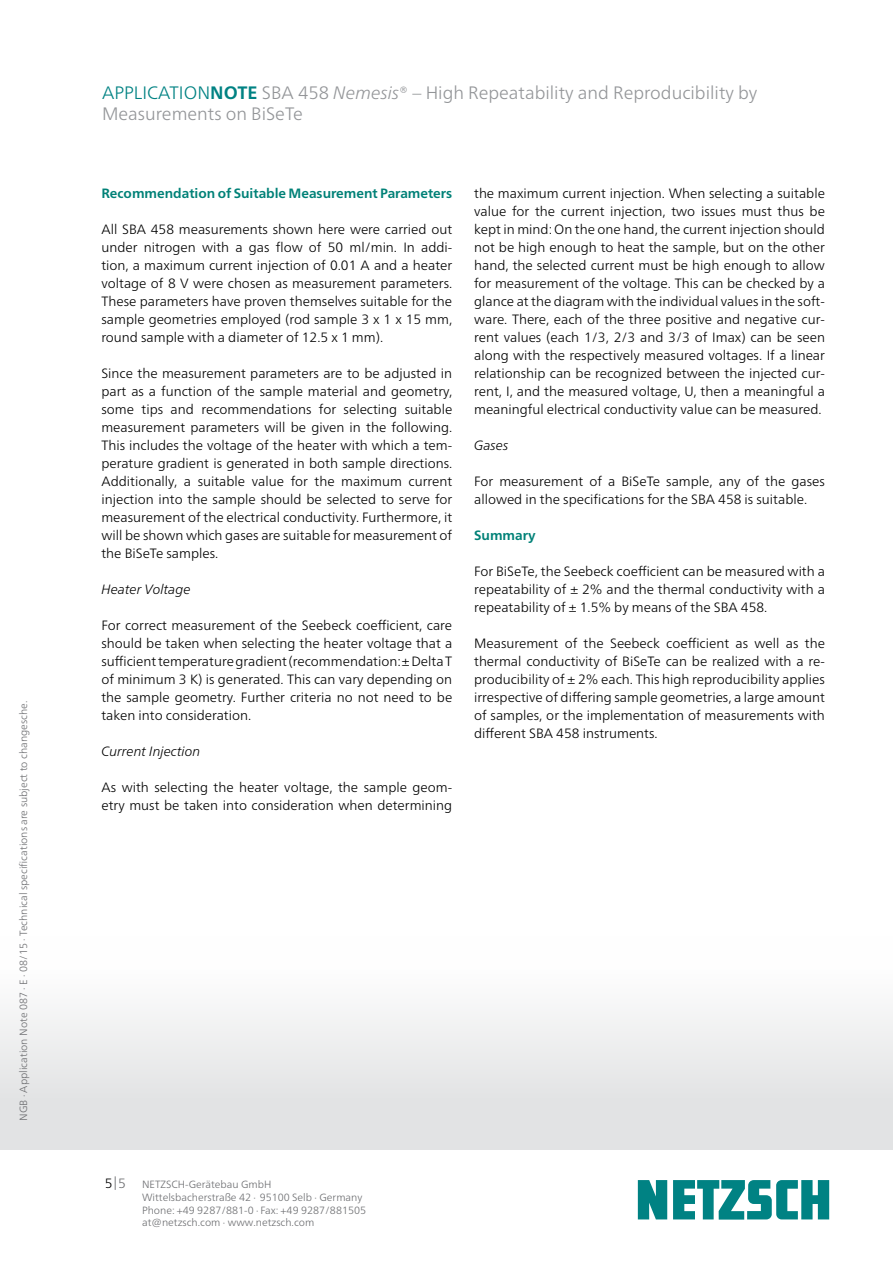
<style>
.page{position:relative;width:893px;height:1263px;background:#fff}
.page>*{position:absolute;margin:0;border:0;box-sizing:border-box;transform-origin:0 0}
.t1{font:300 18px/21px "Frutiger Neue LTW1 G";color:#939598}
.t2{font:300 13.5px/18px "Frutiger Neue LTW1 G";color:#000;text-align:justify}
.t3{font:700 13.5px "Frutiger Neue LTW1 G";color:#008177}
.t4{font:italic 300 13.5px "Frutiger Neue LTW1 G";color:#000}
.t5{font:300 13.5px "Frutiger Neue LTW1 G";color:#6d6e71}
.t6{font:300 10.5px/12.8px "Frutiger Neue LTW1 G";color:#6d6e71}
.s1{color:#008283}
.s2{font-weight:700;color:#008283}
.s3{font-style:italic}
.s4{color:#000}
</style>
<div class="page">
<svg style="left:638px;top:1180px;width:191px;height:39px"></svg>
<p class="t6" style="left:17px;top:1121px;width:421px;rotate:-90deg">NGB · Application Note 087 · E · 08/15 · Technical specifications are subject to changesche.</p>
<h1 class="t1" style="left:102px;top:82px;width:657px"><span class="s1">APPLICATION</span><span class="s2">NOTE</span> SBA 458 <span class="s3">Nemesis</span>® – High Repeatability and Reproducibility by<br>Measurements on BiSeTe</h1>
<p class="t3" style="left:101px;top:185px;width:352px">Recommendation of Suitable Measurement Parameters</p>
<p class="t2" style="left:101px;top:220px;width:352px">All SBA 458 measurements shown here were carried out under nitrogen with a gas flow of 50 ml/min. In addi&shy;tion, a maximum current injection of 0.01 A and a heater voltage of 8 V were chosen as measurement parameters.<br>These parameters have proven themselves suitable for the sample geometries employed (rod sample 3 x 1 x 15 mm, round sample with a diameter of 12.5 x 1 mm).</p>
<p class="t2" style="left:101px;top:364px;width:352px">Since the measurement parameters are to be adjusted in part as a function of the sample material and geometry, some tips and recommendations for selecting suitable measurement parameters will be given in the following.<br>This includes the voltage of the heater with which a tem&shy;perature gradient is generated in both sample directions.<br>Additionally, a suitable value for the maximum current injection into the sample should be selected to serve for measurement of the electrical conductivity. Furthermore, it will be shown which gases are suitable for measurement of the BiSeTe samples.</p>
<p class="t4" style="left:101px;top:581px;width:91px">Heater Voltage</p>
<p class="t2" style="left:101px;top:616px;width:352px">For correct measurement of the Seebeck coefficient, care should be taken when selecting the heater voltage that a sufficient temperature gradient (recommendation: ± Delta T of minimum 3 K) is generated. This can vary depending on the sample geometry. Further criteria no not need to be taken into consideration.</p>
<p class="t4" style="left:101px;top:743px;width:100px">Current Injection</p>
<p class="t2" style="left:101px;top:778px;width:352px">As with selecting the heater voltage, the sample geom&shy;etry must be taken into consideration when determining</p>
<p class="t2" style="left:474px;top:184px;width:352px">the maximum current injection. When selecting a suitable value for the current injection, two issues must thus be kept in mind: On the one hand, the current injection should not be high enough to heat the sample, but on the other hand, the selected current must be high enough to allow for measurement of the voltage. This can be checked by a glance at the diagram with the individual values in the soft&shy;ware. There, each of the three positive and negative cur&shy;rent values (each 1/3, 2/3 and 3/3 of Imax) can be seen along with the respectively measured voltages. If a linear relationship can be recognized between the injected cur&shy;rent, I, and the measured voltage, U, then a meaningful a meaningful electrical conductivity value can be measured.</p>
<p class="t4" style="left:474px;top:437px;width:36px">Gases</p>
<p class="t2" style="left:474px;top:472px;width:352px">For measurement of a BiSeTe sample, any of the gases allowed in the specifications for the SBA 458 is suitable.</p>
<p class="t3" style="left:474px;top:527px;width:63px">Summary</p>
<p class="t2" style="left:474px;top:562px;width:352px">For BiSeTe, the Seebeck coefficient can be measured with a repeatability of ± 2% and the thermal conductivity with a repeatability of ± 1.5% by means of the SBA 458.</p>
<p class="t2" style="left:474px;top:634px;width:352px">Measurement of the Seebeck coefficient as well as the thermal conductivity of BiSeTe can be realized with a re&shy;producibility of ± 2% each. This high reproducibility applies irrespective of differing sample geometries, a large amount of samples, or the implementation of measurements with different SBA 458 instruments.</p>
<p class="t5" style="left:105px;top:1175px;width:23px"><span class="s4">5</span>|5</p>
<p class="t6" style="left:142px;top:1178px;width:226px">NETZSCH-Gerätebau GmbH Wittelsbacherstraße 42 ∙ 95100 Selb ∙ Germany Phone: +49 9287/881-0 ∙ Fax: +49 9287/881505 at@netzsch.com ∙ www.netzsch.com</p>
</div>
